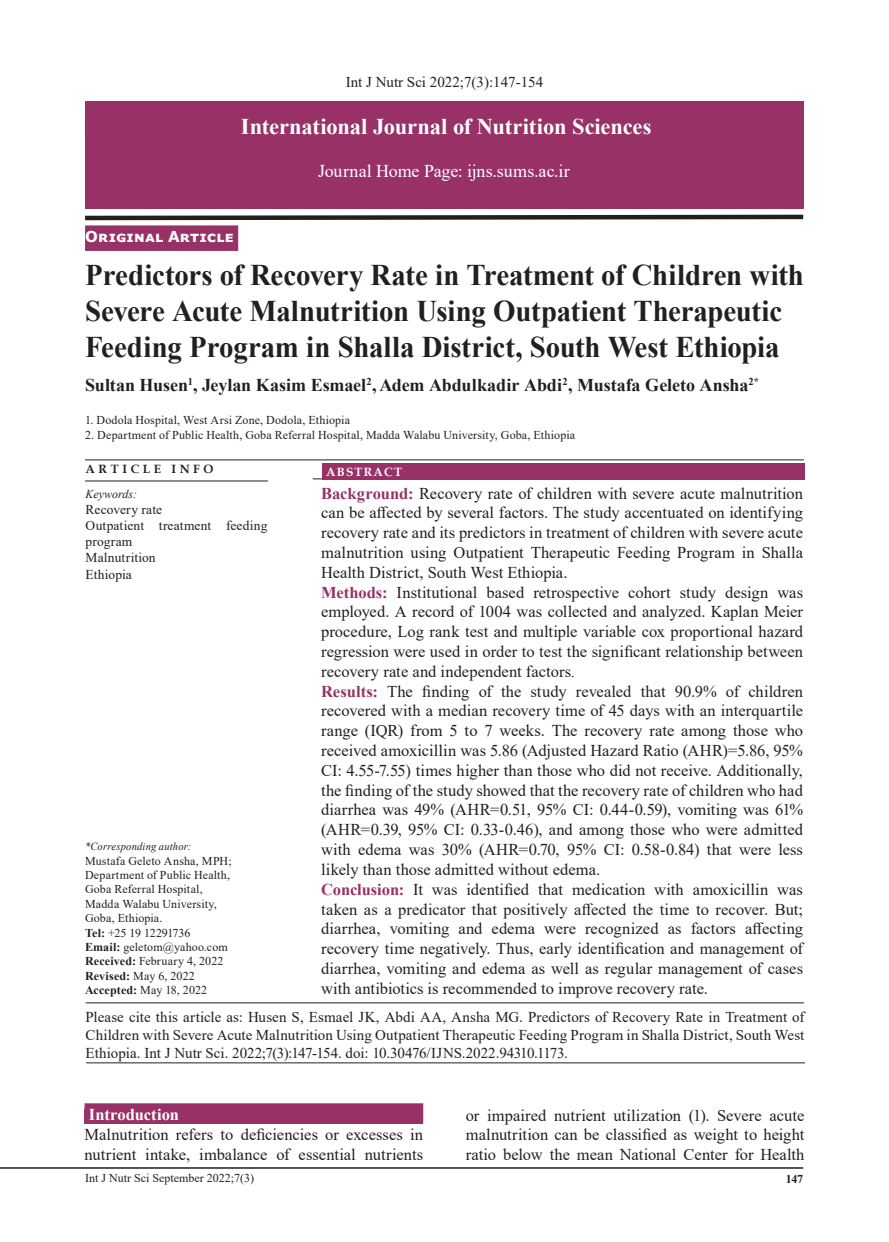
<style>
.page{position:relative;width:889px;height:1242px;background:#fff}
.page>*{position:absolute;margin:0;border:0;box-sizing:border-box;transform-origin:0 0}
.t1{font:700 30px/36px "Times New Roman";letter-spacing:-.005em;color:#231f20;scale:.96 1}
.t2{font:700 22.5px "Times New Roman";letter-spacing:-.005em;color:#fff}
.t3{font:700 18px "Times New Roman";letter-spacing:-.005em;color:#231f20}
.t4{font:18px "Times New Roman";color:#fff}
.t5{font:16.5px/19.8px "Times New Roman";color:#231f20}
.t6{font:700 16.5px "Times New Roman";color:#fff}
.t7{font:15px/18px "Times New Roman";color:#231f20;text-align:justify}
.t8{font:700 15px "Verdana";letter-spacing:.01em;color:#fff}
.t9{font:13.5px/16.2px "Times New Roman";letter-spacing:.01em;color:#231f20}
.t10{font:12px/14.4px "Times New Roman";letter-spacing:.01em;color:#231f20}
.t11{font:700 12px "Book Antiqua";letter-spacing:.3em;color:#231f20}
.t12{font:italic 12px "Times New Roman";color:#231f20}
.t13{font:700 12px "Book Antiqua";letter-spacing:.1em;color:#fff}
.t14{font:700 12px "Times New Roman";color:#231f20}
.t15{font:italic 10.95px "Times New Roman";letter-spacing:.015em;color:#231f20;scale:.96 1}
.s1{font-weight:700;color:#983166}
.s2{font-style:italic}
.s3{font-weight:700}
</style>
<div class="page">
<hr style="left:0;top:1167px;width:803px;height:1px;background:#231f20">
<hr style="left:85px;top:459px;width:719px;height:1px;background:#231f20">
<hr style="left:85px;top:480px;width:183px;height:1px;background:#231f20">
<div style="left:85px;top:225px;width:153px;height:26px;background:#983166"></div>
<hr style="left:313px;top:478px;width:491px;height:1px;background:#231f20">
<div style="left:322px;top:463px;width:482px;height:16px;background:#983166"></div>
<hr style="left:86px;top:1002px;width:718px;height:1px;background:#231f20">
<div style="left:85px;top:101px;width:718px;height:107px;background:#983166"></div>
<svg style="left:85px;top:214px;width:719px;height:7px"></svg>
<hr style="left:86px;top:1062px;width:719px;height:1px;background:#231f20">
<div style="left:84px;top:1109px;width:339px;height:14px;background:#983166"></div>
<div style="left:84px;top:1103px;width:339px;height:19px;background:#983166"></div>
<p class="t7" style="left:346px;top:72px;width:199px">Int J Nutr Sci 2022;7(3):147-154</p>
<h2 class="t2" style="left:241px;top:110px;width:412px">International Journal of Nutrition Sciences</h2>
<p class="t4" style="left:318px;top:158px;width:253px">Journal Home Page: ijns.sums.ac.ir</p>
<p class="t8" style="left:85px;top:226px;width:150px">Original Article</p>
<h1 class="t1" style="left:85px;top:255px;width:750px">Predictors of Recovery Rate in Treatment of Children with<br>Severe Acute Malnutrition Using Outpatient Therapeutic<br>Feeding Program in Shalla District, South West Ethiopia</h1>
<p class="t3" style="left:85px;top:372px;width:675px">Sultan Husen<sup>1</sup>, Jeylan Kasim Esmael<sup>2</sup>, Adem Abdulkadir Abdi<sup>2</sup>, Mustafa Geleto Ansha<sup>2*</sup></p>
<p class="t10" style="left:85px;top:412px;width:266px">1. Dodola Hospital, West Arsi Zone, Dodola, Ethiopia</p>
<p class="t10" style="left:85px;top:427px;width:491px">2. Department of Public Health, Goba Referral Hospital, Madda Walabu University, Goba, Ethiopia</p>
<p class="t11" style="left:86px;top:461px;width:129px">ARTICLE INFO</p>
<p class="t13" style="left:326px;top:463px;width:77px">ABSTRACT</p>
<p class="t5" style="left:321px;top:482px;width:483px"><span class="s1">Background:</span> Recovery rate of children with severe acute malnutrition can be affected by several factors. The study accentuated on identifying recovery rate and its predictors in treatment of children with severe acute malnutrition using Outpatient Therapeutic Feeding Program in Shalla Health District, South West Ethiopia.<br><span class="s1">Methods:</span> Institutional based retrospective cohort study design was employed. A record of 1004 was collected and analyzed. Kaplan Meier procedure, Log rank test and multiple variable cox proportional hazard regression were used in order to test the significant relationship between recovery rate and independent factors<span class="s2">.<br></span><span class="s1">Results:</span> The finding of the study revealed that 90.9% of children recovered with a median recovery time of 45 days with an interquartile range (IQR) from 5 to 7 weeks. The recovery rate among those who received amoxicillin was 5.86 (Adjusted Hazard Ratio (AHR)=5.86, 95% CI: 4.55-7.55) times higher than those who did not receive. Additionally, the finding of the study showed that the recovery rate of children who had diarrhea was 49% (AHR=0.51, 95% CI: 0.44-0.59), vomiting was 61% (AHR=0.39, 95% CI: 0.33-0.46), and among those who were admitted with edema was 30% (AHR=0.70, 95% CI: 0.58-0.84) that were less likely than those admitted without edema.<br><span class="s1">Conclusion:</span> It was identified that medication with amoxicillin was taken as a predicator that positively affected the time to recover. But; diarrhea, vomiting and edema were recognized as factors affecting recovery time negatively. Thus, early identification and management of diarrhea, vomiting and edema as well as regular management of cases with antibiotics is recommended to improve recovery rate.</p>
<p class="t12" style="left:86px;top:485px;width:53px">Keywords:</p>
<p class="t9" style="left:86px;top:501px;width:183px">Recovery rate<br>Outpatient treatment feeding program<br>Malnutrition<br>Ethiopia</p>
<p class="t15" style="left:85px;top:839px;width:112px">*Corresponding author:</p>
<p class="t10" style="left:85px;top:853px;width:148px">Mustafa Geleto Ansha, MPH;<br>Department of Public Health,<br>Goba Referral Hospital,<br>Madda Walabu University,<br>Goba, Ethiopia.<br><span class="s3">Tel:</span> +25 19 12291736<br><span class="s3">Email:</span> geletom@yahoo.com<br><span class="s3">Received:</span> February 4, 2022<br><span class="s3">Revised:</span> May 6, 2022<br><span class="s3">Accepted:</span> May 18, 2022</p>
<p class="t7" style="left:86px;top:1007px;width:720px">Please cite this article as: Husen S, Esmael JK, Abdi AA, Ansha MG. Predictors of Recovery Rate in Treatment of Children with Severe Acute Malnutrition Using Outpatient Therapeutic Feeding Program in Shalla District, South West Ethiopia. Int J Nutr Sci. 2022;7(3):147-154. doi: 10.30476/IJNS.2022.94310.1173.</p>
<p class="t6" style="left:89px;top:1102px;width:92px">Introduction</p>
<p class="t5" style="left:84px;top:1124px;width:340px">Malnutrition refers to deficiencies or excesses in nutrient intake, imbalance of essential nutrients</p>
<p class="t5" style="left:466px;top:1104px;width:340px;text-align:justify">or impaired nutrient utilization (1). Severe acute malnutrition can be classified as weight to height ratio below the mean National Center for Health</p>
<p class="t10" style="left:85px;top:1170px;width:170px">Int J Nutr Sci September 2022;7(3)</p>
<p class="t14" style="left:786px;top:1170px;width:19px">147</p>
</div>
